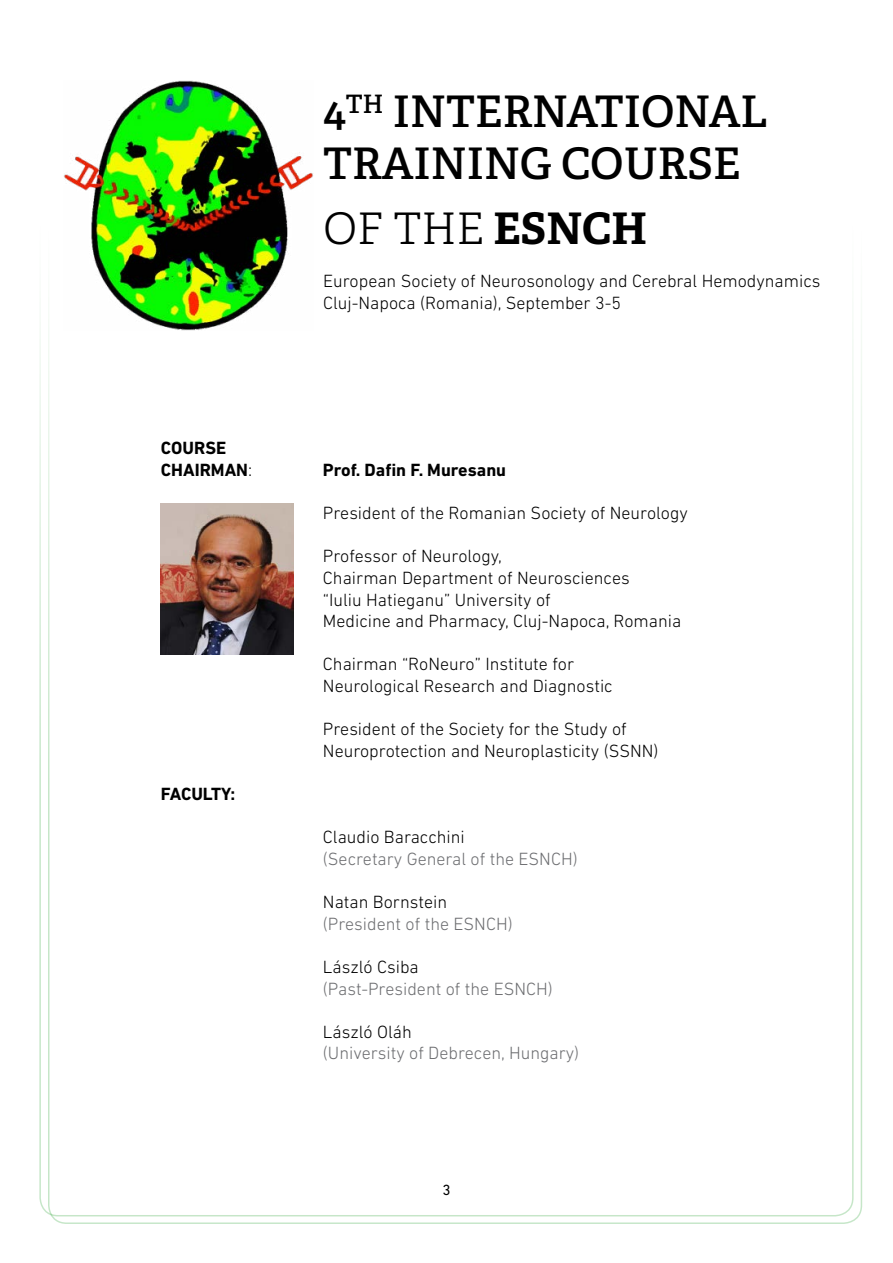
<style>
.page{position:relative;width:893px;height:1263px;background:#fff}
.page>*{position:absolute;margin:0;border:0;box-sizing:border-box;transform-origin:0 0}
.t1{font:600 43.5px/52.2px "Adelle";color:#000}
.t2{font:300 43.5px "Adelle";color:#000}
.t3{font:300 18px/21.6px "DIN Next LT Pro";color:#000}
.t4{font:300 18px "DIN Next LT Pro";color:#6d6e71}
.t5{font:700 18px/21.6px "DIN Next LT Pro";color:#000}
.t6{font:15px "DIN Next LT Pro";color:#000}
.s1{font-weight:300}
.s2{font-weight:700}
</style>
<div class="page">
<img style="left:64px;top:81px;width:249px;height:249px">
<img style="left:161px;top:504px;width:132px;height:151px">
<p class="t5" style="left:161px;top:437px;width:93px">COURSE<br>CHAIRMAN<span class="s1">:</span></p>
<p class="t5" style="left:161px;top:783px;width:76px">FACULTY:</p>
<h1 class="t1" style="left:323px;top:86px;width:446px">4<sup>TH</sup> INTERNATIONAL<br>TRAINING COURSE</h1>
<h1 class="t2" style="left:323px;top:202px;width:326px">OF THE <span class="s2">ESNCH</span></h1>
<p class="t3" style="left:323px;top:270px;width:499px">European Society of Neurosonology and Cerebral Hemodynamics<br>Cluj-Napoca (Romania), September 3-5</p>
<p class="t5" style="left:323px;top:459px;width:185px">Prof. Dafin F. Muresanu</p>
<p class="t3" style="left:323px;top:502px;width:366px">President of the Romanian Society of Neurology</p>
<p class="t3" style="left:323px;top:545px;width:360px">Professor of Neurology,<br>Chairman Department of Neurosciences<br>“Iuliu Hatieganu” University of<br>Medicine and Pharmacy, Cluj-Napoca, Romania</p>
<p class="t3" style="left:323px;top:653px;width:291px">Chairman “RoNeuro” Institute for<br>Neurological Research and Diagnostic</p>
<p class="t3" style="left:323px;top:718px;width:337px">President of the Society for the Study of<br>Neuroprotection and Neuroplasticity (SSNN)</p>
<p class="t3" style="left:323px;top:826px;width:143px">Claudio Baracchini</p>
<p class="t4" style="left:323px;top:848px;width:256px">(Secretary General of the ESNCH)</p>
<p class="t3" style="left:323px;top:891px;width:126px">Natan Bornstein</p>
<p class="t4" style="left:323px;top:913px;width:191px">(President of the ESNCH)</p>
<p class="t3" style="left:323px;top:956px;width:97px">László Csiba</p>
<p class="t4" style="left:323px;top:978px;width:231px">(Past-President of the ESNCH)</p>
<p class="t3" style="left:323px;top:1020px;width:90px">László Oláh</p>
<p class="t4" style="left:323px;top:1043px;width:258px">(University of Debrecen, Hungary)</p>
<p class="t6" style="left:442px;top:1181px;width:10px">3</p>
</div>
